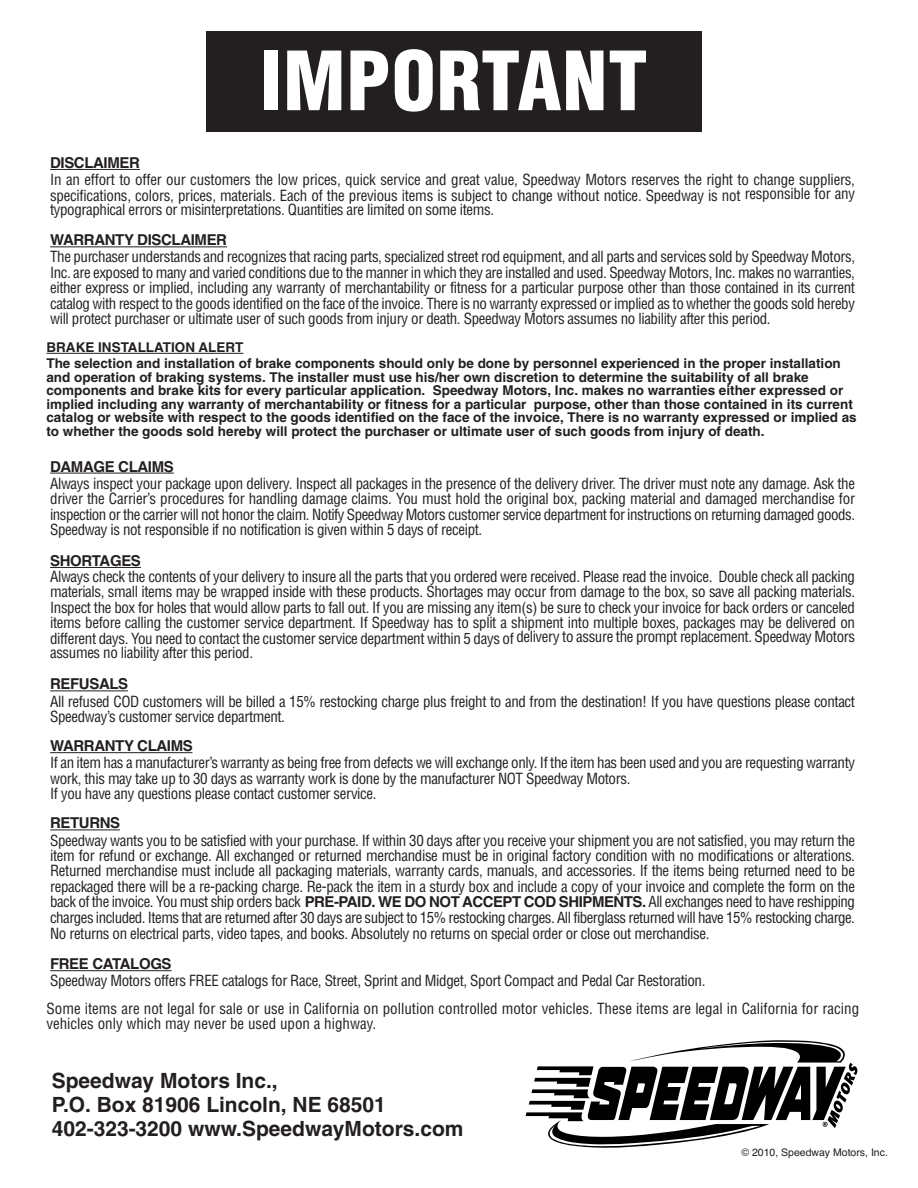
<style>
.page{position:relative;width:918px;height:1188px;background:#fff}
.page>*{position:absolute;margin:0;border:0;box-sizing:border-box;transform-origin:0 0}
.t1{font:900 condensed 79.5px "Helvetica";letter-spacing:.015em;color:#fff}
.t2{font:700 21px/24px "Helvetica";color:#231f20}
.t3{font:condensed 15px/15.5px "Helvetica";letter-spacing:-.025em;color:#231f20;text-align:justify}
.t4{font:condensed 15px/27.5px "Helvetica";color:#231f20}
.t5{font:700 15px "Helvetica";letter-spacing:-.025em;color:#231f20}
.t6{font:700 13.5px/13.5px "Helvetica";color:#231f20}
.t7{font:10.5px "Helvetica";color:#231f20}
.s1{font-weight:700;font-stretch:normal}
</style>
<div class="page">
<div style="left:206px;top:32px;width:496px;height:100px;background:#231f20"></div>
<svg style="left:526px;top:1040px;width:332px;height:108px"></svg>
<hr style="left:50px;top:169px;width:90px;height:1px;background:#231f20">
<hr style="left:50px;top:246px;width:177px;height:1px;background:#231f20">
<hr style="left:46px;top:353px;width:197px;height:1px;background:#231f20">
<hr style="left:50px;top:473px;width:124px;height:1px;background:#231f20">
<hr style="left:50px;top:567px;width:91px;height:1px;background:#231f20">
<hr style="left:50px;top:691px;width:78px;height:1px;background:#231f20">
<hr style="left:50px;top:752px;width:142px;height:1px;background:#231f20">
<hr style="left:50px;top:830px;width:70px;height:1px;background:#231f20">
<hr style="left:50px;top:970px;width:122px;height:1px;background:#231f20">
<h1 class="t1" style="left:260px;top:51px;width:389px">IMPORTANT</h1>
<p class="t5" style="left:50px;top:157px;width:91px">DISCLAIMER</p>
<p class="t3" style="left:50px;top:173px;width:806px">In an effort to offer our customers the low prices, quick service and great value, Speedway Motors reserves the right to change suppliers, specifications, colors, prices, materials. Each of the previous items is subject to change without notice. Speedway is not responsible for any</p>
<p class="t3" style="left:50px;top:203px;width:446px">typographical errors or misinterpretations. Quantities are limited on some items.</p>
<p class="t5" style="left:50px;top:235px;width:179px">WARRANTY DISCLAIMER</p>
<p class="t3" style="left:50px;top:251px;width:807px">The purchaser understands and recognizes that racing parts, specialized street rod equipment, and all parts and services sold by Speedway Motors, Inc. are exposed to many and varied conditions due to the manner in which they are installed and used. Speedway Motors, Inc. makes no warranties, either express or implied, including any warranty of merchantability or fitness for a particular purpose other than those contained in its current catalog with respect to the goods identified on the face of the invoice. There is no warranty expressed or implied as to whether the goods sold hereby will protect purchaser or ultimate user of such goods from injury or death. Speedway Motors assumes no liability after this period.</p>
<p class="t6" style="left:46px;top:340px;width:796px;line-height:16.5px">BRAKE INSTALLATION ALERT<br>The selection and installation of brake components should only be done by personnel experienced in the proper installation</p>
<p class="t6" style="left:46px;top:372px;width:812px">and operation of braking systems. The installer must use his/her own discretion to determine the suitability of all brake components and brake kits for every particular application. Speedway Motors, Inc. makes no warranties either expressed or implied including any warranty of merchantability or fitness for a particular purpose, other than those contained in its current catalog or website with respect to the goods identified on the face of the invoice, There is no warranty expressed or implied as to whether the goods sold hereby will protect the purchaser or ultimate user of such goods from injury of death.</p>
<p class="t5" style="left:50px;top:461px;width:125px">DAMAGE CLAIMS</p>
<p class="t3" style="left:50px;top:477px;width:807px">Always inspect your package upon delivery. Inspect all packages in the presence of the delivery driver. The driver must note any damage. Ask the driver the Carrier’s procedures for handling damage claims. You must hold the original box, packing material and damaged merchandise for inspection or the carrier will not honor the claim. Notify Speedway Motors customer service department for instructions on returning damaged goods.<br>Speedway is not responsible if no notification is given within 5 days of receipt.</p>
<p class="t5" style="left:50px;top:555px;width:92px">SHORTAGES</p>
<p class="t3" style="left:50px;top:570px;width:807px">Always check the contents of your delivery to insure all the parts that you ordered were received. Please read the invoice. Double check all packing materials, small items may be wrapped inside with these products. Shortages may occur from damage to the box, so save all packing materials.<br>Inspect the box for holes that would allow parts to fall out. If you are missing any item(s) be sure to check your invoice for back orders or canceled items before calling the customer service department. If Speedway has to split a shipment into multiple boxes, packages may be delivered on different days. You need to contact the customer service department within 5 days of delivery to assure the prompt replacement. Speedway Motors</p>
<p class="t3" style="left:50px;top:646px;width:205px">assumes no liability after this period.</p>
<p class="t5" style="left:50px;top:679px;width:80px">REFUSALS</p>
<p class="t3" style="left:50px;top:695px;width:806px">All refused COD customers will be billed a 15% restocking charge plus freight to and from the destination! If you have questions please contact<br>Speedway’s customer service department.</p>
<p class="t5" style="left:50px;top:740px;width:144px">WARRANTY CLAIMS</p>
<p class="t3" style="left:50px;top:756px;width:807px;text-align:left">If an item has a manufacturer’s warranty as being free from defects we will exchange only. If the item has been used and you are requesting warranty work, this may take up to 30 days as warranty work is done by the manufacturer NOT Speedway Motors.<br>If you have any questions please contact customer service.</p>
<p class="t5" style="left:50px;top:818px;width:72px">RETURNS</p>
<p class="t3" style="left:50px;top:834px;width:807px">Speedway wants you to be satisfied with your purchase. If within 30 days after you receive your shipment you are not satisfied, you may return the item for refund or exchange. All exchanged or returned merchandise must be in original factory condition with no modifications or alterations.<br>Returned merchandise must include all packaging materials, warranty cards, manuals, and accessories. If the items being returned need to be repackaged there will be a re-packing charge. Re-pack the item in a sturdy box and include a copy of your invoice and complete the form on the back of the invoice. You must ship orders back <span class="s1">PRE-PAID. WE DO NOT ACCEPT COD SHIPMENTS.</span> All exchanges need to have reshipping charges included. Items that are returned after 30 days are subject to 15% restocking charges. All fiberglass returned will have 15% restocking charge.<br>No returns on electrical parts, video tapes, and books. Absolutely no returns on special order or close out merchandise.</p>
<p class="t5" style="left:50px;top:958px;width:123px">FREE CATALOGS</p>
<p class="t4" style="left:47px;top:968px;width:814px">Speedway Motors offers FREE catalogs for Race, Street, Sprint and Midget, Sport Compact and Pedal Car Restoration.<br>Some items are not legal for sale or use in California on pollution controlled motor vehicles. These items are legal in California for racing</p>
<p class="t4" style="left:46px;top:1011px;width:331px">vehicles only which may never be used upon a highway.</p>
<h2 class="t2" style="left:52px;top:1070px;width:413px">Speedway Motors Inc.,<br>P.O. Box 81906 Lincoln, NE 68501<br>402-323-3200 www.SpeedwayMotors.com</h2>
<p class="t7" style="left:741px;top:1148px;width:148px">© 2010, Speedway Motors, Inc.</p>
</div>
